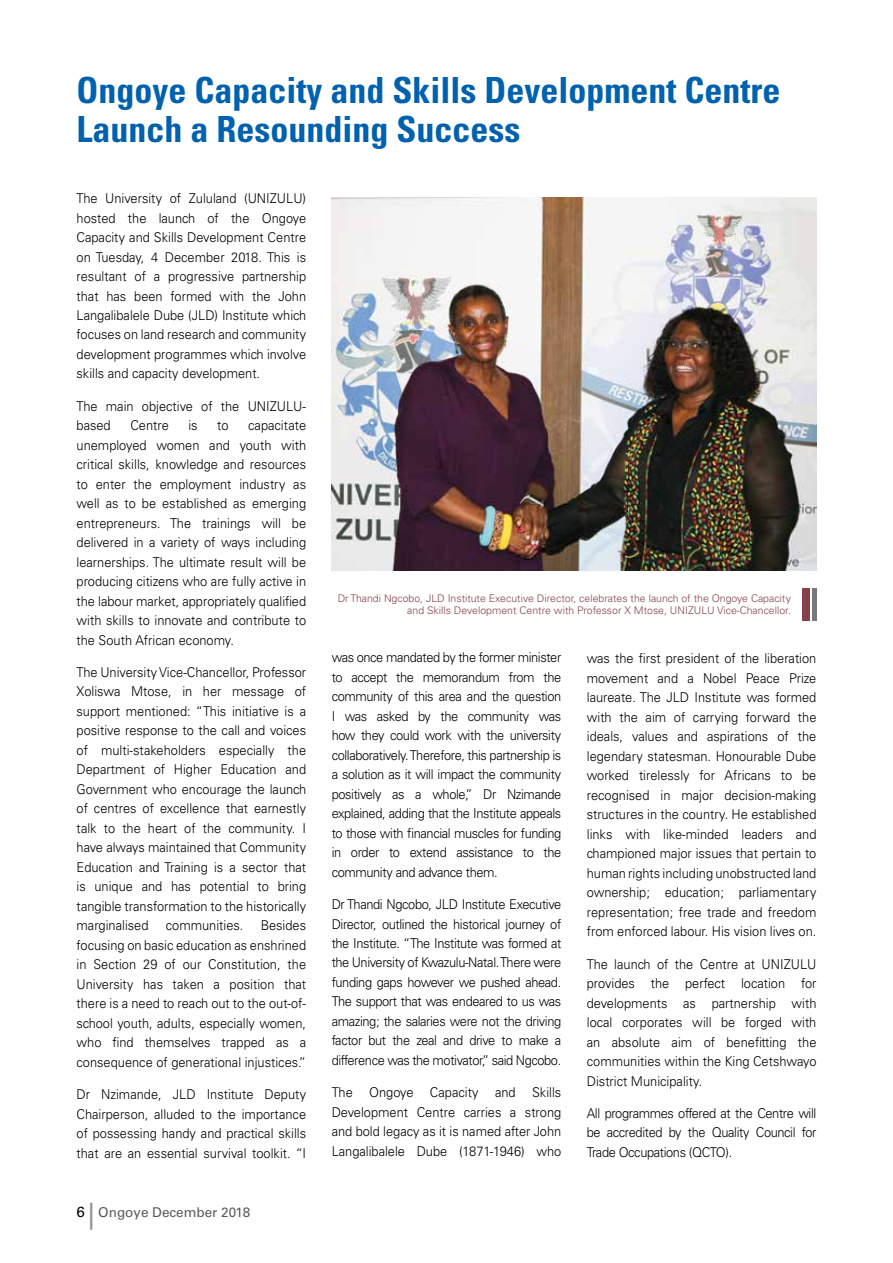
<style>
.page{position:relative;width:893px;height:1263px;background:#fff}
.page>*{position:absolute;margin:0;border:0;box-sizing:border-box;transform-origin:0 0}
.t1{font:700 condensed 36px/39px "Univers LT Std";color:#0061af}
.t2{font:300 13.5px/19.5px "Univers LT Std";color:#000;text-align:justify;scale:.95 1}
.t3{font:13.5px "Univers LT Std";color:#58595b}
.t4{font:300 10.5px/12.6px "Univers LT Std";color:#85424a;text-align:right}
.s1{font-size:14.7px;color:#000}
.s2{font-size:27px;color:#939598}
</style>
<div class="page">
<img style="left:332px;top:198px;width:484px;height:372px">
<div style="left:802px;top:588px;width:7px;height:33px;background:#85424a"></div>
<hr style="left:812px;top:588px;width:4px;height:33px;background:#78787a">
<h1 class="t1" style="left:77px;top:70px;width:705px">Ongoye Capacity and Skills Development Centre<br>Launch a Resounding Success</h1>
<p class="t2" style="left:77px;top:188px;width:243px">The University of Zululand (UNIZULU) hosted the launch of the Ongoye Capacity and Skills Development Centre on Tuesday, 4 December 2018. This is resultant of a progressive partnership that has been formed with the John Langalibalele Dube (JLD) Institute which focuses on land research and community development programmes which involve skills and capacity development.</p>
<p class="t2" style="left:77px;top:396px;width:243px">The main objective of the UNIZULU&shy;based</p>
<p class="t2" style="left:130px;top:416px;width:42px">Centre</p>
<p class="t2" style="left:188px;top:416px;width:11px">is</p>
<p class="t2" style="left:217px;top:416px;width:14px">to</p>
<p class="t2" style="left:77px;top:416px;width:243px;text-indent:172px">capacitate unemployed women and youth with critical skills, knowledge and resources to enter the employment industry as well as to be established as emerging entrepreneurs. The trainings will be delivered in a variety of ways including learnerships. The ultimate result will be producing citizens who are fully active in the labour market, appropriately qualified with skills to innovate and contribute to the South African economy.</p>
<p class="t2" style="left:77px;top:662px;width:243px">The University Vice-Chancellor, Professor Xoliswa Mtose, in her message of support mentioned: “This initiative is a positive response to the call and voices of multi-stakeholders especially the Department of Higher Education and Government who encourage the launch of centres of excellence that earnestly talk to the heart of the community. I have always maintained that Community Education and Training is a sector that is unique and has potential to bring tangible transformation to the historically marginalised</p>
<p class="t2" style="left:77px;top:916px;width:243px;text-indent:184px">Besides focusing on basic education as enshrined in Section 29 of our Constitution, the University has taken a position that there is a need to reach out to the out-of&shy;school youth, adults, especially women, who find themselves trapped as a consequence of generational injustices.”</p>
<p class="t2" style="left:77px;top:1084px;width:243px">Dr Nzimande, JLD Institute Deputy Chairperson, alluded to the importance of possessing handy and practical skills that are an essential survival toolkit. “I</p>
<p class="t2" style="left:166px;top:916px;width:83px">communities.</p>
<p class="t3" style="left:76px;top:1204px;width:175px"><span class="s1">6</span> <span class="s2">|</span> Ongoye December 2018</p>
<p class="t4" style="left:338px;top:592px;width:455px">Dr Thandi Ngcobo, JLD Institute Executive Director, celebrates the launch of the Ongoye Capacity and Skills Development Centre with Professor X Mtose, UNIZULU Vice-Chancellor.</p>
<p class="t2" style="left:332px;top:648px;width:243px">was once mandated by the former minister to accept the memorandum from the community of this area and the question I was asked by the community was how they could work with the university collaboratively. Therefore, this partnership is a solution as it will impact the community positively as a whole,” Dr Nzimande explained, adding that the Institute appeals to those with financial muscles for funding in order to extend assistance to the community and advance them.</p>
<p class="t2" style="left:332px;top:894px;width:243px">Dr Thandi Ngcobo, JLD Institute Executive Director, outlined the historical journey of the Institute. “The Institute was formed at the University of Kwazulu-Natal. There were funding gaps however we pushed ahead.<br>The support that was endeared to us was amazing; the salaries were not the driving factor but the zeal and drive to make a difference was the motivator,” said Ngcobo.</p>
<p class="t2" style="left:332px;top:1083px;width:243px">The Ongoye Capacity and Skills Development Centre carries a strong and bold legacy as it is named after John Langalibalele Dube (1871-1946) who</p>
<p class="t2" style="left:587px;top:649px;width:243px">was the first president of the liberation movement and a Nobel Peace Prize laureate. The JLD Institute was formed with the aim of carrying forward the ideals, values and aspirations of the legendary statesman. Honourable Dube worked tirelessly for Africans to be recognised in major decision-making structures in the country. He established links with like-minded leaders and championed major issues that pertain to human rights including unobstructed land ownership; education; parliamentary representation; free trade and freedom from enforced labour. His vision lives on.</p>
<p class="t2" style="left:587px;top:954px;width:243px">The launch of the Centre at UNIZULU provides the perfect location for developments as partnership with local corporates will be forged with an absolute aim of benefitting the communities within the King Cetshwayo District Municipality.</p>
<p class="t2" style="left:587px;top:1103px;width:243px">All programmes offered at the Centre will be accredited by the Quality Council for Trade Occupations (QCTO).</p>
</div>
